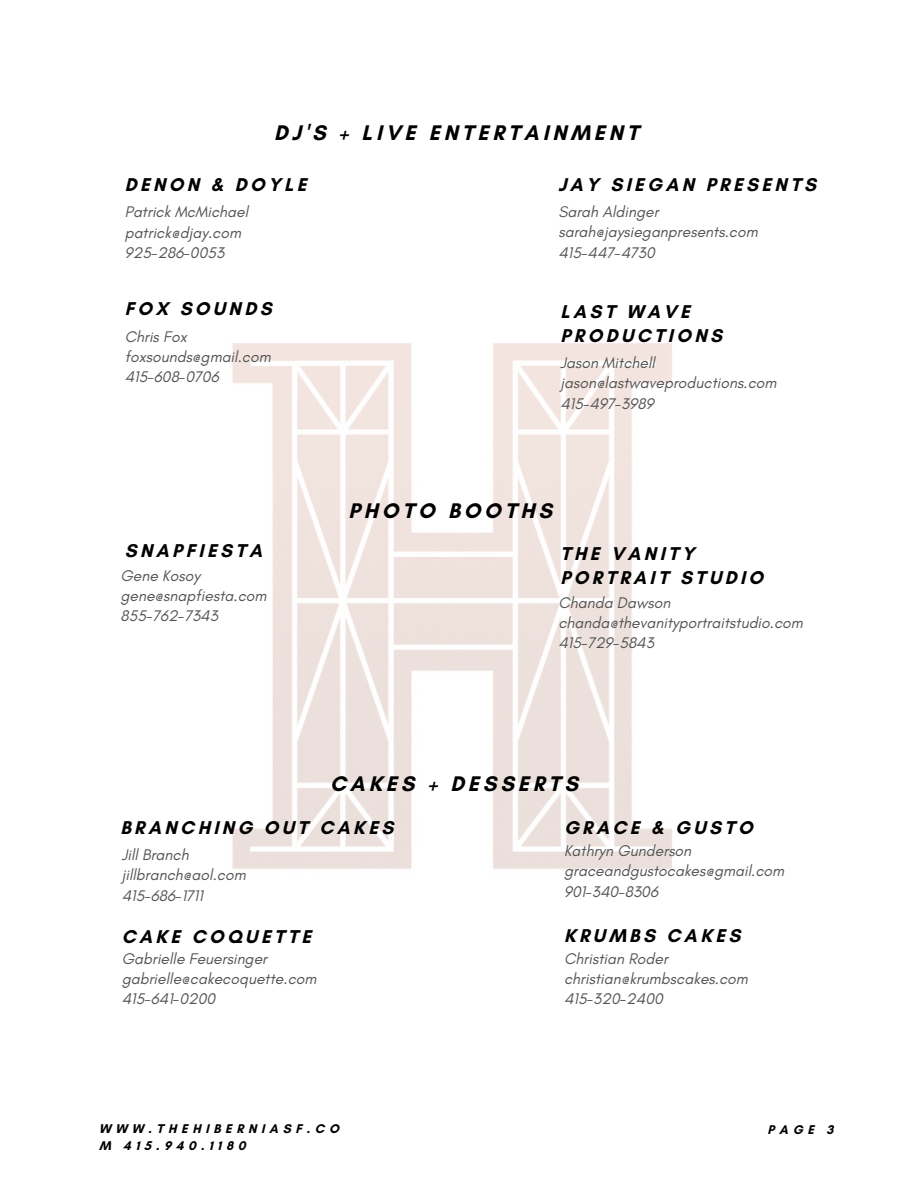
<style>
.page{position:relative;width:918px;height:1188px;background:#fff}
.page>*{position:absolute;margin:0;border:0;box-sizing:border-box;transform-origin:0 0}
.t1{font:700 21.6px "Glacial Indifference";letter-spacing:.18em;color:#000}
.t2{font:700 18.9px/23.7px "Glacial Indifference";letter-spacing:.18em;color:#000}
.t3{font:italic 15.75px/20.2px "Glacial Indifference";color:#545454}
.t4{font:700 12.9px/16.8px "Glacial Indifference";letter-spacing:.36em;color:#000}
</style>
<div class="page">
<img style="left:232px;top:343px;width:440px;height:526px">
<h1 class="t1" style="left:274px;top:119px;width:366px">DJ'S + LIVE ENTERTAINMENT</h1>
<p class="t2" style="left:125px;top:172px;width:183px">DENON &amp; DOYLE</p>
<p class="t3" style="left:125px;top:202px;width:125px">Patrick McMichael patrick@djay.com<br>925-286-0053</p>
<p class="t2" style="left:125px;top:297px;width:148px">FOX SOUNDS</p>
<p class="t3" style="left:125px;top:327px;width:148px">Chris Fox foxsounds@gmail.com<br>415-608-0706</p>
<p class="t2" style="left:125px;top:538px;width:139px">SNAPFIESTA</p>
<p class="t3" style="left:120px;top:566px;width:148px">Gene Kosoy gene@snapfiesta.com<br>855-762-7343</p>
<p class="t2" style="left:558px;top:172px;width:259px">JAY SIEGAN PRESENTS</p>
<p class="t3" style="left:558px;top:202px;width:201px">Sarah Aldinger sarah@jaysieganpresents.com<br>415-447-4730</p>
<p class="t2" style="left:560px;top:300px;width:163px">LAST WAVE<br>PRODUCTIONS</p>
<p class="t3" style="left:560px;top:353px;width:218px">Jason Mitchell jason@lastwaveproductions.com<br>415-497-3989</p>
<h1 class="t1" style="left:348px;top:497px;width:205px">PHOTO BOOTHS</h1>
<p class="t2" style="left:560px;top:542px;width:204px">THE VANITY<br>PORTRAIT STUDIO</p>
<p class="t3" style="left:558px;top:593px;width:246px">Chanda Dawson chanda@thevanityportraitstudio.com<br>415-729-5843</p>
<h1 class="t1" style="left:330px;top:770px;width:249px">CAKES + DESSERTS</h1>
<p class="t2" style="left:120px;top:816px;width:274px">BRANCHING OUT CAKES</p>
<p class="t3" style="left:122px;top:845px;width:125px">Jill Branch jillbranch@aol.com<br>415-686-1711</p>
<p class="t2" style="left:564px;top:815px;width:190px">GRACE &amp; GUSTO</p>
<p class="t3" style="left:564px;top:841px;width:222px">Kathryn Gunderson graceandgustocakes@gmail.com<br>901-340-8306</p>
<p class="t2" style="left:122px;top:924px;width:191px">CAKE COQUETTE</p>
<p class="t2" style="left:564px;top:923px;width:178px">KRUMBS CAKES</p>
<p class="t3" style="left:122px;top:949px;width:196px">Gabrielle Feuersinger gabrielle@cakecoquette.com<br>415-641-0200</p>
<p class="t3" style="left:564px;top:949px;width:185px">Christian Roder christian@krumbscakes.com<br>415-320-2400</p>
<p class="t4" style="left:99px;top:1120px;width:241px">WWW.THEHIBERNIASF.CO<br>M 415.940.1180</p>
<p class="t4" style="left:768px;top:1122px;width:67px">PAGE 3</p>
</div>
